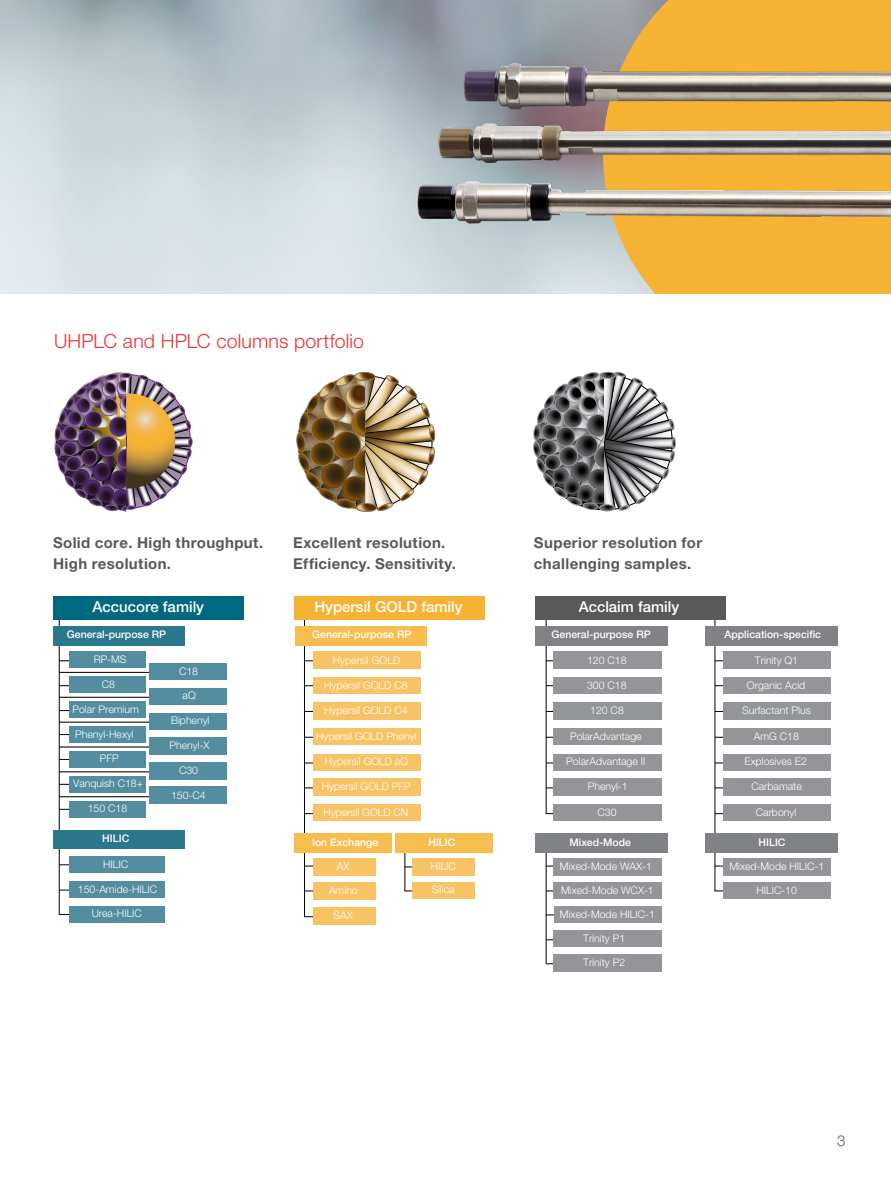
<style>
.page{position:relative;width:891px;height:1188px;background:#fff}
.page>*{position:absolute;margin:0;border:0;box-sizing:border-box;transform-origin:0 0}
.t1{font:300 19.5px "Helvetica Neue LT Std";letter-spacing:.01em;color:#ee3134}
.t2{font:700 15px/21px "Helvetica Neue LT Std";letter-spacing:.025em;color:#58595b}
.t3{font:500 15px "Helvetica Neue LTW1 G";color:#fff}
.t4{font:300 15px "Helvetica Neue LT Std";color:#58595b}
.t5{font:300 10.5px "Helvetica Neue LTW1 G";color:#fff}
.t6{font:500 10.5px "Helvetica Neue LTW1 G";color:#fff}
</style>
<div class="page">
<svg style="left:603px;top:0;width:288px;height:294px;background:#ebb347"></svg>
<img style="left:410px;top:55px;width:481px;height:199px">
<img style="left:54px;top:372px;width:139px;height:140px">
<div style="left:126px;top:506px;width:10px;height:4px;border:1px solid #7b5e83;border-radius:50%"></div>
<svg style="left:533px;top:371px;width:143px;height:141px"></svg>
<svg style="left:296px;top:371px;width:140px;height:141px"></svg>
<hr style="left:59px;top:772px;width:102px;height:1px;background:#000">
<hr style="left:59px;top:747px;width:102px;height:1px;background:#000">
<hr style="left:59px;top:697px;width:102px;height:1px;background:#000">
<hr style="left:59px;top:722px;width:102px;height:1px;background:#000">
<hr style="left:59px;top:672px;width:102px;height:1px;background:#000">
<hr style="left:59px;top:864px;width:100px;height:1px;background:#000">
<hr style="left:59px;top:914px;width:103px;height:1px;background:#000">
<hr style="left:715px;top:609px;width:1px;height:282px;background:#000">
<hr style="left:546px;top:616px;width:1px;height:198px;background:#000">
<hr style="left:546px;top:846px;width:1px;height:117px;background:#000">
<hr style="left:405px;top:851px;width:1px;height:40px;background:#000">
<hr style="left:304px;top:616px;width:1px;height:301px;background:#000">
<hr style="left:59px;top:614px;width:1px;height:301px;background:#000">
<div style="left:53px;top:596px;width:191px;height:24px;background:#006880"></div>
<div style="left:294px;top:596px;width:190px;height:24px;background:#f6b333"></div>
<div style="left:535px;top:596px;width:190px;height:24px;background:#58595b"></div>
<div style="left:53px;top:626px;width:132px;height:19px;background:#2b788d"></div>
<div style="left:295px;top:626px;width:132px;height:19px;background:#f7bd4e"></div>
<div style="left:535px;top:626px;width:132px;height:19px;background:#808285"></div>
<div style="left:706px;top:626px;width:132px;height:19px;background:#808285"></div>
<div style="left:53px;top:830px;width:132px;height:18px;background:#2b788d"></div>
<div style="left:294px;top:833px;width:98px;height:19px;background:#f7bd4e"></div>
<div style="left:395px;top:833px;width:97px;height:19px;background:#f7bd4e"></div>
<div style="left:535px;top:833px;width:132px;height:19px;background:#808285"></div>
<div style="left:706px;top:833px;width:132px;height:19px;background:#808285"></div>
<div style="left:69px;top:651px;width:77px;height:17px;background:#538d9f"></div>
<div style="left:69px;top:676px;width:77px;height:17px;background:#538d9f"></div>
<div style="left:69px;top:701px;width:77px;height:17px;background:#538d9f"></div>
<div style="left:149px;top:737px;width:78px;height:18px;background:#538d9f"></div>
<div style="left:149px;top:762px;width:78px;height:17px;background:#538d9f"></div>
<div style="left:69px;top:906px;width:96px;height:17px;background:#538d9f"></div>
<div style="left:69px;top:881px;width:96px;height:17px;background:#538d9f"></div>
<div style="left:69px;top:856px;width:96px;height:17px;background:#538d9f"></div>
<div style="left:149px;top:663px;width:78px;height:17px;background:#538d9f"></div>
<div style="left:149px;top:688px;width:78px;height:17px;background:#538d9f"></div>
<div style="left:149px;top:713px;width:78px;height:17px;background:#538d9f"></div>
<div style="left:69px;top:726px;width:77px;height:17px;background:#538d9f"></div>
<div style="left:69px;top:751px;width:77px;height:17px;background:#538d9f"></div>
<div style="left:69px;top:776px;width:77px;height:17px;background:#538d9f"></div>
<div style="left:313px;top:858px;width:62px;height:17px;background:#f8c365"></div>
<div style="left:313px;top:882px;width:62px;height:17px;background:#f8c365"></div>
<div style="left:313px;top:907px;width:62px;height:18px;background:#f8c365"></div>
<div style="left:412px;top:858px;width:63px;height:17px;background:#f8c365"></div>
<div style="left:412px;top:882px;width:63px;height:16px;background:#f8c365"></div>
<div style="left:313px;top:651px;width:107px;height:18px;background:#f8c365"></div>
<div style="left:313px;top:677px;width:107px;height:17px;background:#f8c365"></div>
<div style="left:313px;top:702px;width:107px;height:18px;background:#f8c365"></div>
<div style="left:313px;top:728px;width:107px;height:17px;background:#f8c365"></div>
<div style="left:313px;top:754px;width:107px;height:17px;background:#f8c365"></div>
<div style="left:313px;top:779px;width:107px;height:17px;background:#f8c365"></div>
<div style="left:313px;top:804px;width:107px;height:17px;background:#f8c365"></div>
<div style="left:554px;top:651px;width:108px;height:18px;background:#939598"></div>
<div style="left:554px;top:677px;width:108px;height:17px;background:#939598"></div>
<div style="left:554px;top:702px;width:108px;height:18px;background:#939598"></div>
<div style="left:554px;top:728px;width:108px;height:17px;background:#939598"></div>
<div style="left:554px;top:754px;width:108px;height:17px;background:#939598"></div>
<div style="left:554px;top:779px;width:108px;height:17px;background:#939598"></div>
<div style="left:554px;top:804px;width:108px;height:17px;background:#939598"></div>
<div style="left:554px;top:858px;width:108px;height:17px;background:#939598"></div>
<div style="left:554px;top:883px;width:108px;height:16px;background:#939598"></div>
<div style="left:555px;top:906px;width:107px;height:17px;background:#939598"></div>
<div style="left:554px;top:930px;width:108px;height:17px;background:#939598"></div>
<div style="left:554px;top:954px;width:108px;height:18px;background:#939598"></div>
<div style="left:723px;top:858px;width:108px;height:17px;background:#939598"></div>
<div style="left:723px;top:883px;width:108px;height:16px;background:#939598"></div>
<div style="left:723px;top:651px;width:108px;height:18px;background:#939598"></div>
<div style="left:723px;top:677px;width:108px;height:17px;background:#939598"></div>
<div style="left:723px;top:702px;width:108px;height:18px;background:#939598"></div>
<div style="left:723px;top:728px;width:108px;height:17px;background:#939598"></div>
<div style="left:723px;top:754px;width:108px;height:17px;background:#939598"></div>
<div style="left:723px;top:779px;width:108px;height:17px;background:#939598"></div>
<div style="left:723px;top:804px;width:108px;height:17px;background:#939598"></div>
<hr style="left:59px;top:796px;width:102px;height:1px;background:#000">
<div style="left:149px;top:787px;width:78px;height:17px;background:#538d9f"></div>
<div style="left:69px;top:801px;width:77px;height:17px;background:#538d9f"></div>
<h1 class="t1" style="left:54px;top:330px;width:312px">UHPLC and HPLC columns portfolio</h1>
<h2 class="t2" style="left:53px;top:532px;width:212px">Solid core. High throughput.<br>High resolution.</h2>
<h2 class="t2" style="left:293px;top:532px;width:164px">Excellent resolution.<br>Efficiency. Sensitivity.</h2>
<h2 class="t2" style="left:534px;top:532px;width:170px">Superior resolution for challenging samples.</h2>
<h2 class="t3" style="left:93px;top:597px;width:113px">Accucore family</h2>
<h2 class="t3" style="left:314px;top:597px;width:150px">Hypersil GOLD family</h2>
<h2 class="t3" style="left:579px;top:597px;width:102px">Acclaim family</h2>
<p class="t6" style="left:67px;top:628px;width:101px">General-purpose RP</p>
<p class="t6" style="left:312px;top:628px;width:101px">General-purpose RP</p>
<p class="t6" style="left:552px;top:628px;width:101px">General-purpose RP</p>
<p class="t6" style="left:724px;top:628px;width:98px">Application-specific</p>
<p class="t5" style="left:94px;top:653px;width:34px">RP-MS</p>
<p class="t5" style="left:102px;top:678px;width:15px">C8</p>
<p class="t5" style="left:72px;top:703px;width:68px">Polar Premium</p>
<p class="t5" style="left:75px;top:727px;width:60px">Phenyl-Hexyl</p>
<p class="t5" style="left:100px;top:752px;width:20px">PFP</p>
<p class="t5" style="left:73px;top:777px;width:71px">Vanquish C18+</p>
<p class="t5" style="left:88px;top:802px;width:41px">150 C18</p>
<p class="t5" style="left:179px;top:664px;width:21px">C18</p>
<p class="t5" style="left:183px;top:689px;width:15px">aQ</p>
<p class="t5" style="left:171px;top:714px;width:40px">Biphenyl</p>
<p class="t5" style="left:170px;top:739px;width:42px">Phenyl-X</p>
<p class="t5" style="left:179px;top:764px;width:21px">C30</p>
<p class="t5" style="left:171px;top:788px;width:36px">150-C4</p>
<p class="t5" style="left:333px;top:653px;width:69px">Hypersil GOLD</p>
<p class="t5" style="left:324px;top:679px;width:85px">Hypersil GOLD C8</p>
<p class="t5" style="left:324px;top:704px;width:85px">Hypersil GOLD C4</p>
<p class="t5" style="left:316px;top:730px;width:102px">Hypersil GOLD Phenyl</p>
<p class="t5" style="left:325px;top:755px;width:85px">Hypersil GOLD aQ</p>
<p class="t5" style="left:322px;top:780px;width:91px">Hypersil GOLD PFP</p>
<p class="t5" style="left:323px;top:806px;width:86px">Hypersil GOLD CN</p>
<p class="t5" style="left:587px;top:653px;width:41px">120 C18</p>
<p class="t5" style="left:587px;top:679px;width:41px">300 C18</p>
<p class="t5" style="left:590px;top:704px;width:35px">120 C8</p>
<p class="t5" style="left:570px;top:730px;width:73px">PolarAdvantage</p>
<p class="t5" style="left:566px;top:755px;width:81px">PolarAdvantage II</p>
<p class="t5" style="left:588px;top:780px;width:41px">Phenyl-1</p>
<p class="t5" style="left:598px;top:806px;width:21px">C30</p>
<p class="t5" style="left:755px;top:653px;width:45px">Trinity Q1</p>
<p class="t5" style="left:747px;top:679px;width:60px">Organic Acid</p>
<p class="t5" style="left:742px;top:704px;width:70px">Surfactant Plus</p>
<p class="t5" style="left:754px;top:730px;width:47px">AmG C18</p>
<p class="t5" style="left:744px;top:755px;width:64px">Explosives E2</p>
<p class="t5" style="left:751px;top:780px;width:52px">Carbamate</p>
<p class="t5" style="left:756px;top:806px;width:42px">Carbonyl</p>
<p class="t6" style="left:102px;top:832px;width:29px">HILIC</p>
<p class="t6" style="left:312px;top:836px;width:68px">Ion Exchange</p>
<p class="t6" style="left:428px;top:836px;width:29px">HILIC</p>
<p class="t6" style="left:569px;top:836px;width:63px">Mixed-Mode</p>
<p class="t6" style="left:759px;top:836px;width:29px">HILIC</p>
<p class="t5" style="left:103px;top:858px;width:27px">HILIC</p>
<p class="t5" style="left:78px;top:882px;width:81px">150-Amide-HILIC</p>
<p class="t5" style="left:92px;top:907px;width:52px">Urea-HILIC</p>
<p class="t5" style="left:337px;top:859px;width:14px">AX</p>
<p class="t5" style="left:329px;top:884px;width:30px">Amino</p>
<p class="t5" style="left:334px;top:909px;width:21px">SAX</p>
<p class="t5" style="left:431px;top:859px;width:27px">HILIC</p>
<p class="t5" style="left:431px;top:883px;width:25px">Silica</p>
<p class="t5" style="left:560px;top:860px;width:93px">Mixed-Mode WAX-1</p>
<p class="t5" style="left:561px;top:884px;width:94px">Mixed-Mode WCX-1</p>
<p class="t5" style="left:560px;top:908px;width:96px">Mixed-Mode HILIC-1</p>
<p class="t5" style="left:583px;top:932px;width:44px">Trinity P1</p>
<p class="t5" style="left:583px;top:956px;width:44px">Trinity P2</p>
<p class="t5" style="left:729px;top:860px;width:96px">Mixed-Mode HILIC-1</p>
<p class="t5" style="left:756px;top:884px;width:42px">HILIC-10</p>
<h2 class="t4" style="left:837px;top:1131px;width:10px">3</h2>
</div>
